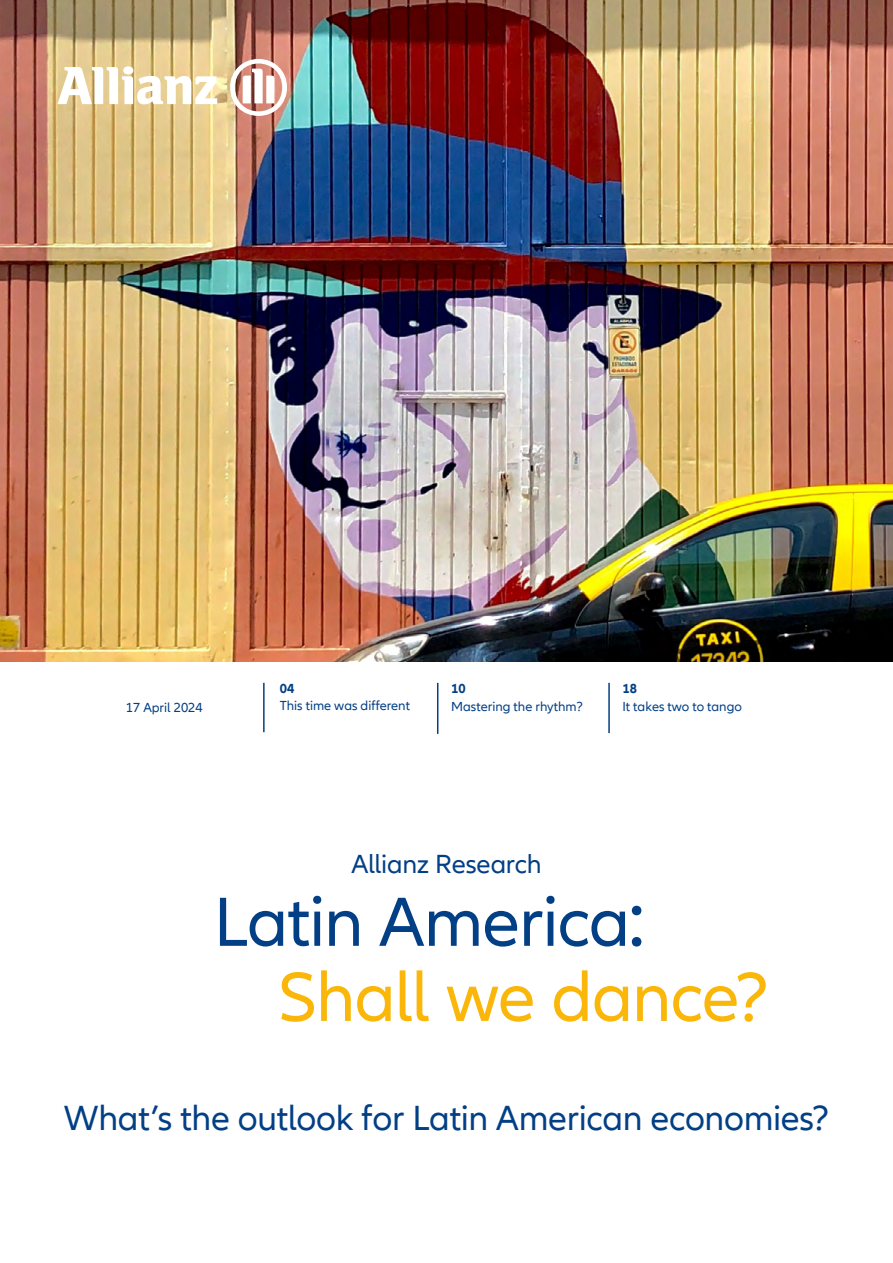
<style>
.page{position:relative;width:893px;height:1263px;background:#fff}
.page>*{position:absolute;margin:0;border:0;box-sizing:border-box;transform-origin:0 0}
.t1{font:72px/75.2px "Allianz Neo";letter-spacing:-.015em;color:#fab709}
.t2{font:36px "Allianz Neo";letter-spacing:-.01em;color:#033f85}
.t3{font:27px "Allianz Neo";letter-spacing:-.01em;color:#033f85}
.t4{font:13.5px "Allianz Neo";color:#033f85}
.t5{font:700 13.5px "Allianz Neo";color:#033f85}
.s1{color:#033f85}
.s2{font-size:82.5px;color:#033f85}
</style>
<div class="page">
<hr style="left:263px;top:683px;width:2px;height:49px;background:#033f85">
<hr style="left:437px;top:683px;width:1px;height:51px;background:#033f85">
<hr style="left:608px;top:683px;width:2px;height:50px;background:#033f85">
<img style="left:0;top:0;width:893px;height:662px">
<svg style="left:57px;top:66px;width:160px;height:38px"></svg>
<svg style="left:230px;top:59px;width:57px;height:57px"></svg>
<p class="t5" style="left:280px;top:680px;width:16px">04</p>
<p class="t4" style="left:280px;top:698px;width:132px">This time was different</p>
<p class="t5" style="left:451px;top:681px;width:16px">10</p>
<p class="t4" style="left:451px;top:698px;width:133px">Mastering the rhythm?</p>
<p class="t5" style="left:622px;top:681px;width:16px">18</p>
<p class="t4" style="left:126px;top:699px;width:78px">17 April 2024</p>
<p class="t4" style="left:622px;top:698px;width:121px">It takes two to tango</p>
<h3 class="t3" style="left:351px;top:848px;width:192px">Allianz Research</h3>
<h1 class="t1" style="left:278px;top:886px;width:493px;text-indent:-64px"><span class="s1">Latin America</span><span class="s2">:<br></span>Shall we dance?</h1>
<h2 class="t2" style="left:64px;top:1097px;width:767px">What’s the outlook for Latin American economies?</h2>
</div>
